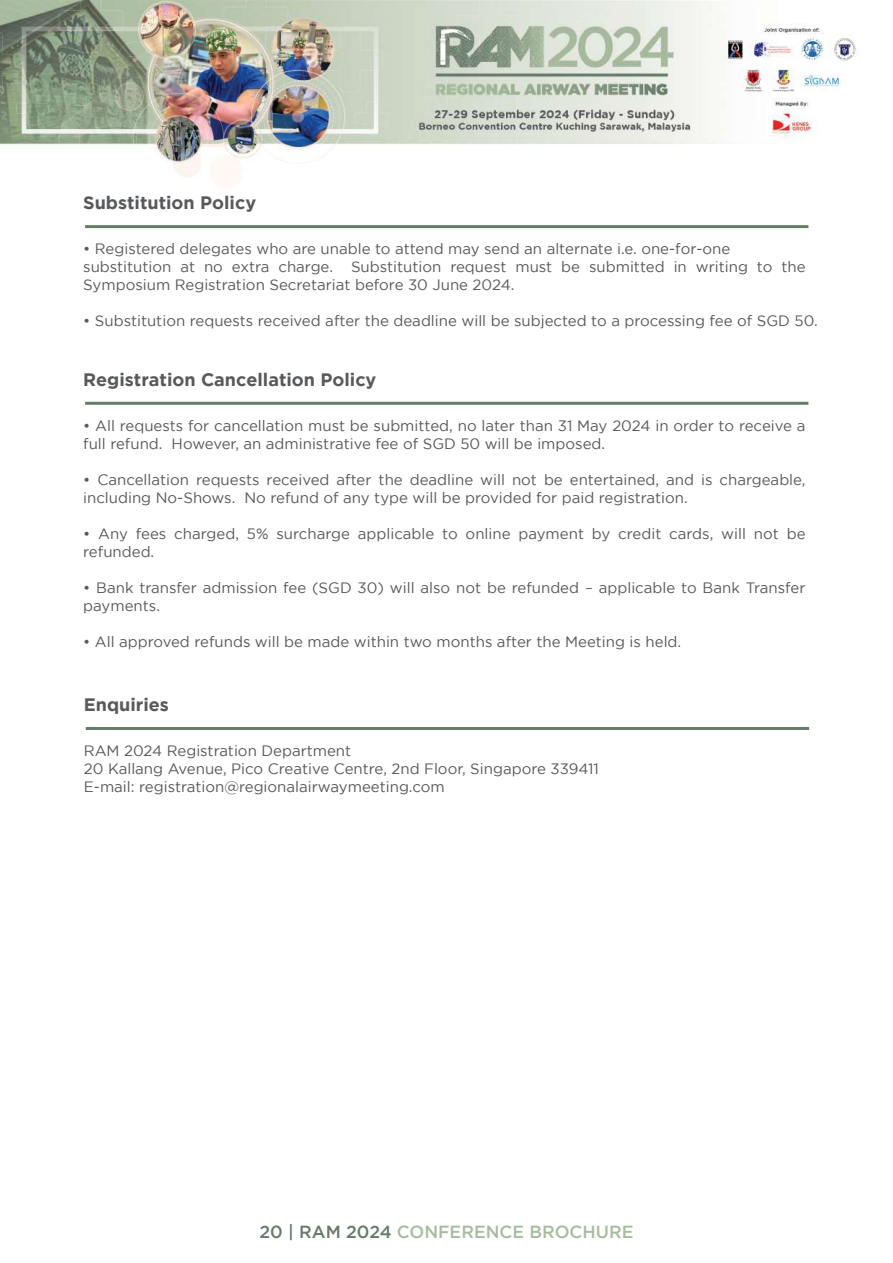
<style>
.page{position:relative;width:893px;height:1263px;background:#fff}
.page>*{position:absolute;margin:0;border:0;box-sizing:border-box;transform-origin:0 0}
.t1{font:700 18px "Gotham";color:#58595b}
.t2{font:500 17.55px "Gotham";color:#a7bb9d}
.t3{font:15px/18px "Gotham";color:#58595b}
.s1{color:#667b68}
</style>
<div class="page">
<img style="left:0;top:0;width:856px;height:730px">
<hr style="left:85px;top:225px;width:723px;height:3px;background:#677d6b">
<hr style="left:86px;top:727px;width:723px;height:3px;background:#677d6b">
<hr style="left:85px;top:402px;width:723px;height:3px;background:#677d6b">
<p class="t1" style="left:83px;top:193px;width:174px">Substitution Policy</p>
<p class="t3" style="left:83px;top:240px;width:724px">• Registered delegates who are unable to attend may send an alternate i.e. one-for-one substitution at no extra charge. Substitution request must be submitted in writing to the<br>Symposium Registration Secretariat before 30 June 2024.</p>
<p class="t3" style="left:83px;top:312px;width:736px">• Substitution requests received after the deadline will be subjected to a processing fee of SGD 50.</p>
<p class="t1" style="left:83px;top:369px;width:295px">Registration Cancellation Policy</p>
<p class="t3" style="left:83px;top:416px;width:724px">• All requests for cancellation must be submitted, no later than 31 May 2024 in order to receive a full refund. However, an administrative fee of SGD 50 will be imposed.</p>
<p class="t3" style="left:83px;top:470px;width:724px">• Cancellation requests received after the deadline will not be entertained, and is chargeable, including No-Shows. No refund of any type will be provided for paid registration.</p>
<p class="t3" style="left:83px;top:524px;width:724px">• Any fees charged, 5% surcharge applicable to online payment by credit cards, will not be refunded.</p>
<p class="t3" style="left:83px;top:578px;width:724px">• Bank transfer admission fee (SGD 30) will also not be refunded – applicable to Bank Transfer payments.</p>
<p class="t3" style="left:83px;top:632px;width:599px">• All approved refunds will be made within two months after the Meeting is held.</p>
<p class="t1" style="left:84px;top:694px;width:87px">Enquiries</p>
<p class="t3" style="left:84px;top:742px;width:517px">RAM 2024 Registration Department<br>20 Kallang Avenue, Pico Creative Centre, 2nd Floor, Singapore 339411<br>E-mail: registration@regionalairwaymeeting.com</p>
<p class="t2" style="left:260px;top:1222px;width:375px"><span class="s1">20 | RAM 2024</span> CONFERENCE BROCHURE</p>
</div>
